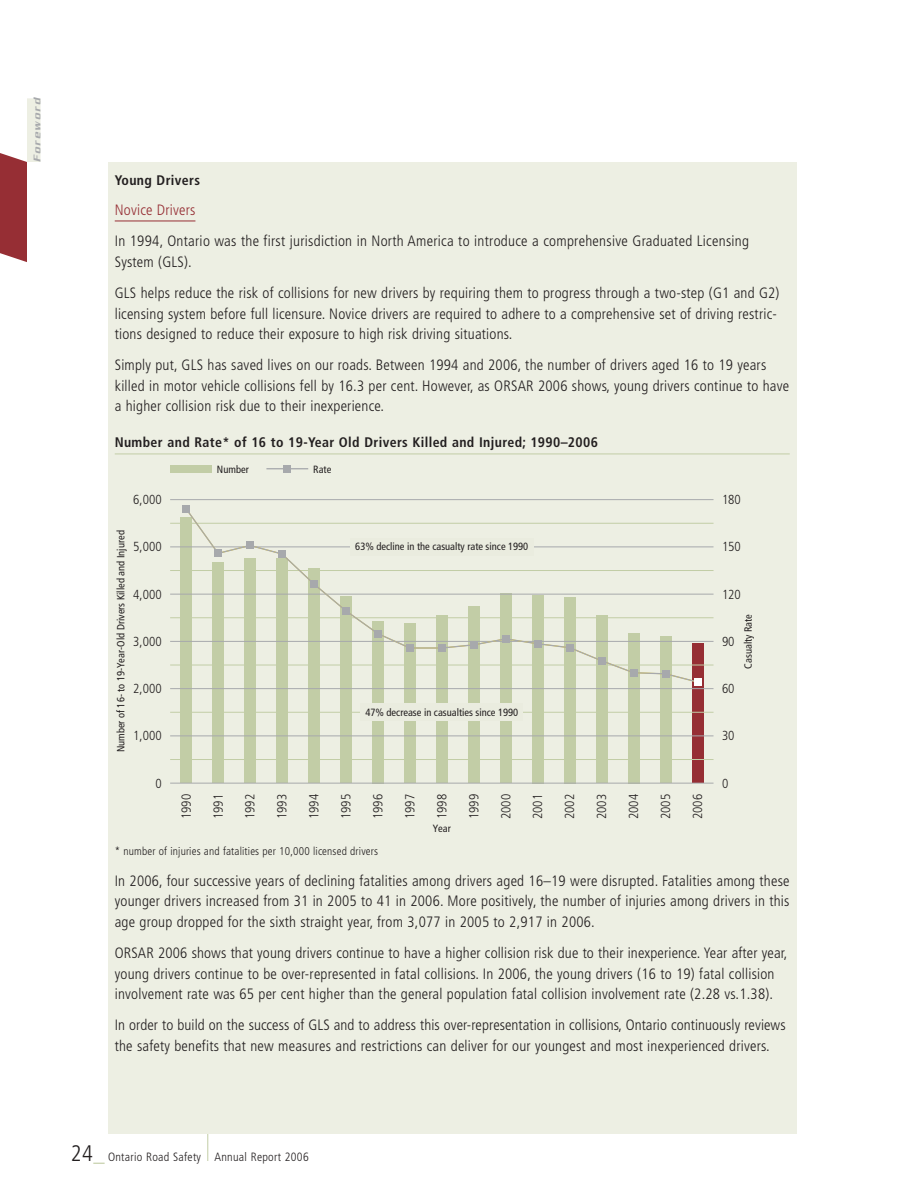
<style>
.page{position:relative;width:918px;height:1188px;background:#fff}
.page>*{position:absolute;margin:0;border:0;box-sizing:border-box;transform-origin:0 0}
.t1{font:300 condensed 15px/20.7px "Frutiger";letter-spacing:.015em;color:#231f20}
.t2{font:300 condensed 15px "Frutiger";letter-spacing:.015em;color:#962e34}
.t3{font:700 condensed 13.8px "Frutiger";letter-spacing:.025em;color:#231f20}
.t4{font:300 condensed 13.2px "Frutiger";color:#231f20}
.t5{font:300 condensed 12px "Frutiger";letter-spacing:.025em;color:#231f20}
.t6{font:300 condensed 11.25px "Frutiger";letter-spacing:.015em;color:#231f20}
.t7{font:condensed 10.5px "Frutiger";color:#231f20}
.t8{font:italic 500 10.5px "Serpentine";color:#a7a9ac}
.s1{font-size:22.5px}
.s2{font-size:22.5px;color:#c2cda6}
</style>
<div class="page">
<div style="left:108px;top:162px;width:688px;height:972px;background:#edefe3"></div>
<hr style="left:115px;top:221px;width:80px;height:1px;background:#962e34">
<hr style="left:115px;top:454px;width:675px;height:1px;background:#c2cda6">
<div style="left:181px;top:518px;width:11px;height:265px;background:#c2cda6"></div>
<div style="left:212px;top:563px;width:12px;height:220px;background:#c2cda6"></div>
<div style="left:244px;top:559px;width:12px;height:224px;background:#c2cda6"></div>
<div style="left:276px;top:559px;width:12px;height:224px;background:#c2cda6"></div>
<div style="left:308px;top:569px;width:12px;height:214px;background:#c2cda6"></div>
<div style="left:340px;top:597px;width:12px;height:186px;background:#c2cda6"></div>
<div style="left:372px;top:621px;width:11px;height:162px;background:#c2cda6"></div>
<div style="left:404px;top:623px;width:11px;height:160px;background:#c2cda6"></div>
<div style="left:436px;top:616px;width:11px;height:167px;background:#c2cda6"></div>
<div style="left:468px;top:606px;width:11px;height:177px;background:#c2cda6"></div>
<div style="left:500px;top:594px;width:11px;height:189px;background:#c2cda6"></div>
<div style="left:532px;top:595px;width:11px;height:188px;background:#c2cda6"></div>
<div style="left:564px;top:597px;width:11px;height:186px;background:#c2cda6"></div>
<div style="left:596px;top:615px;width:11px;height:168px;background:#c2cda6"></div>
<div style="left:628px;top:633px;width:11px;height:150px;background:#c2cda6"></div>
<div style="left:660px;top:636px;width:11px;height:147px;background:#c2cda6"></div>
<div style="left:692px;top:643px;width:11px;height:140px;background:#962e34"></div>
<hr style="left:170px;top:783px;width:544px;height:1px;background:#a7a9ac">
<hr style="left:170px;top:759px;width:544px;height:1px;background:#c2cda6">
<hr style="left:170px;top:736px;width:544px;height:1px;background:#a7a9ac">
<hr style="left:170px;top:712px;width:544px;height:1px;background:#c2cda6">
<hr style="left:170px;top:688px;width:544px;height:1px;background:#a7a9ac">
<hr style="left:170px;top:665px;width:544px;height:1px;background:#c2cda6">
<hr style="left:170px;top:641px;width:544px;height:1px;background:#a7a9ac">
<hr style="left:170px;top:617px;width:544px;height:1px;background:#c2cda6">
<hr style="left:170px;top:594px;width:544px;height:1px;background:#a7a9ac">
<hr style="left:170px;top:570px;width:544px;height:1px;background:#c2cda6">
<hr style="left:170px;top:547px;width:544px;height:1px;background:#a7a9ac">
<hr style="left:170px;top:523px;width:544px;height:1px;background:#c2cda6">
<hr style="left:170px;top:499px;width:544px;height:1px;background:#a7a9ac">
<div style="left:170px;top:465px;width:42px;height:8px;background:#c2cda6"></div>
<svg style="left:184px;top:513px;width:228px;height:137px"></svg>
<hr style="left:410px;top:647px;width:32px;height:2px;background:#a7a9ac">
<svg style="left:446px;top:637px;width:253px;height:47px"></svg>
<div style="left:182px;top:505px;width:8px;height:8px;background:#a7a9ac"></div>
<div style="left:214px;top:549px;width:8px;height:8px;background:#a7a9ac"></div>
<div style="left:246px;top:542px;width:8px;height:7px;background:#a7a9ac"></div>
<div style="left:278px;top:550px;width:8px;height:8px;background:#a7a9ac"></div>
<div style="left:310px;top:580px;width:8px;height:8px;background:#a7a9ac"></div>
<div style="left:342px;top:607px;width:8px;height:8px;background:#a7a9ac"></div>
<div style="left:374px;top:630px;width:8px;height:8px;background:#a7a9ac"></div>
<div style="left:406px;top:644px;width:8px;height:8px;background:#a7a9ac"></div>
<div style="left:438px;top:644px;width:8px;height:8px;background:#a7a9ac"></div>
<div style="left:470px;top:641px;width:8px;height:8px;background:#a7a9ac"></div>
<div style="left:502px;top:635px;width:8px;height:8px;background:#a7a9ac"></div>
<div style="left:534px;top:640px;width:8px;height:8px;background:#a7a9ac"></div>
<div style="left:566px;top:644px;width:8px;height:8px;background:#a7a9ac"></div>
<div style="left:598px;top:657px;width:8px;height:8px;background:#a7a9ac"></div>
<div style="left:630px;top:669px;width:8px;height:8px;background:#a7a9ac"></div>
<div style="left:662px;top:670px;width:8px;height:8px;background:#a7a9ac"></div>
<div style="left:694px;top:678px;width:7px;height:8px;background:#fff"></div>
<div style="left:283px;top:465px;width:8px;height:8px;background:#a7a9ac"></div>
<hr style="left:266px;top:468px;width:42px;height:1px;background:#a7a9ac">
<div style="left:350px;top:538px;width:183px;height:18px;background:#eaecdf"></div>
<div style="left:361px;top:703px;width:162px;height:18px;background:#eaecdf"></div>
<svg style="left:207px;top:1134px;width:1px;height:27px"></svg>
<div style="left:27px;top:98px;width:13px;height:64px;background:#edefe3"></div>
<svg style="left:0;top:153px;width:27px;height:109px;background:#9e3e44"></svg>
<p class="t8" style="left:34px;top:162px;width:65px;rotate:-90deg">Foreword</p>
<p class="t3" style="left:115px;top:174px;width:87px">Young Drivers</p>
<p class="t2" style="left:115px;top:204px;width:82px">Novice Drivers</p>
<p class="t1" style="left:115px;top:232px;width:636px">In 1994, Ontario was the first jurisdiction in North America to introduce a comprehensive Graduated Licensing<br>System (GLS).</p>
<p class="t1" style="left:115px;top:284px;width:666px">GLS helps reduce the risk of collisions for new drivers by requiring them to progress through a two-step (G1 and G2) licensing system before full licensure. Novice drivers are required to adhere to a comprehensive set of driving restric&shy;tions designed to reduce their exposure to high risk driving situations.</p>
<p class="t1" style="left:115px;top:356px;width:676px">Simply put, GLS has saved lives on our roads. Between 1994 and 2006, the number of drivers aged 16 to 19 years killed in motor vehicle collisions fell by 16.3 per cent. However, as ORSAR 2006 shows, young drivers continue to have a higher collision risk due to their inexperience.</p>
<p class="t3" style="left:115px;top:437px;width:485px">Number and Rate* of 16 to 19-Year Old Drivers Killed and Injured; 1990–2006</p>
<p class="t7" style="left:217px;top:465px;width:33px">Number</p>
<p class="t7" style="left:313px;top:465px;width:20px">Rate</p>
<p class="t4" style="left:133px;top:494px;width:30px">6,000</p>
<p class="t4" style="left:722px;top:494px;width:20px">180</p>
<p class="t7" style="left:117px;top:752px;width:224px;rotate:-90deg">Number of 16- to 19-Year-Old Drivers Killed and Injured</p>
<p class="t4" style="left:133px;top:542px;width:30px">5,000</p>
<p class="t4" style="left:133px;top:589px;width:30px">4,000</p>
<p class="t4" style="left:133px;top:636px;width:30px">3,000</p>
<p class="t4" style="left:133px;top:683px;width:30px">2,000</p>
<p class="t4" style="left:133px;top:731px;width:30px">1,000</p>
<p class="t7" style="left:355px;top:543px;width:175px">63% decline in the casualty rate since 1990</p>
<p class="t7" style="left:365px;top:708px;width:154px">47% decrease in casualties since 1990</p>
<p class="t4" style="left:722px;top:542px;width:20px">150</p>
<p class="t4" style="left:722px;top:589px;width:20px">120</p>
<p class="t4" style="left:722px;top:636px;width:14px">90</p>
<p class="t4" style="left:722px;top:683px;width:14px">60</p>
<p class="t7" style="left:744px;top:669px;width:56px;rotate:-90deg">Casualty Rate</p>
<p class="t4" style="left:722px;top:731px;width:14px">30</p>
<p class="t4" style="left:155px;top:778px;width:8px">0</p>
<p class="t4" style="left:722px;top:778px;width:8px">0</p>
<p class="t4" style="left:181px;top:819px;width:27px;rotate:-90deg">1990</p>
<p class="t4" style="left:213px;top:819px;width:27px;rotate:-90deg">1991</p>
<p class="t4" style="left:245px;top:819px;width:27px;rotate:-90deg">1992</p>
<p class="t4" style="left:277px;top:819px;width:27px;rotate:-90deg">1993</p>
<p class="t4" style="left:309px;top:819px;width:27px;rotate:-90deg">1994</p>
<p class="t4" style="left:341px;top:819px;width:27px;rotate:-90deg">1995</p>
<p class="t4" style="left:373px;top:819px;width:27px;rotate:-90deg">1996</p>
<p class="t4" style="left:405px;top:819px;width:27px;rotate:-90deg">1997</p>
<p class="t4" style="left:437px;top:819px;width:27px;rotate:-90deg">1998</p>
<p class="t4" style="left:469px;top:819px;width:27px;rotate:-90deg">1999</p>
<p class="t4" style="left:500px;top:819px;width:27px;rotate:-90deg">2000</p>
<p class="t4" style="left:532px;top:819px;width:27px;rotate:-90deg">2001</p>
<p class="t4" style="left:564px;top:819px;width:27px;rotate:-90deg">2002</p>
<p class="t4" style="left:596px;top:819px;width:27px;rotate:-90deg">2003</p>
<p class="t4" style="left:628px;top:819px;width:27px;rotate:-90deg">2004</p>
<p class="t4" style="left:660px;top:819px;width:27px;rotate:-90deg">2005</p>
<p class="t4" style="left:692px;top:819px;width:27px;rotate:-90deg">2006</p>
<p class="t7" style="left:433px;top:824px;width:20px">Year</p>
<p class="t6" style="left:115px;top:846px;width:265px">* number of injuries and fatalities per 10,000 licensed drivers</p>
<p class="t1" style="left:115px;top:871px;width:676px;text-align:justify">In 2006, four successive years of declining fatalities among drivers aged 16–19 were disrupted. Fatalities among these younger drivers increased from 31 in 2005 to 41 in 2006. More positively, the number of injuries among drivers in this age group dropped for the sixth straight year, from 3,077 in 2005 to 2,917 in 2006.</p>
<p class="t1" style="left:115px;top:944px;width:674px">ORSAR 2006 shows that young drivers continue to have a higher collision risk due to their inexperience. Year after year, young drivers continue to be over-represented in fatal collisions. In 2006, the young drivers (16 to 19) fatal collision involvement rate was 65 per cent higher than the general population fatal collision involvement rate (2.28 vs.1.38).</p>
<p class="t1" style="left:115px;top:1016px;width:672px">In order to build on the success of GLS and to address this over-representation in collisions, Ontario continuously reviews the safety benefits that new measures and restrictions can deliver for our youngest and most inexperienced drivers.</p>
<p class="t5" style="left:71px;top:1152px;width:240px"><span class="s1">24</span><span class="s2">_</span> Ontario Road Safety Annual Report 2006</p>
</div>
